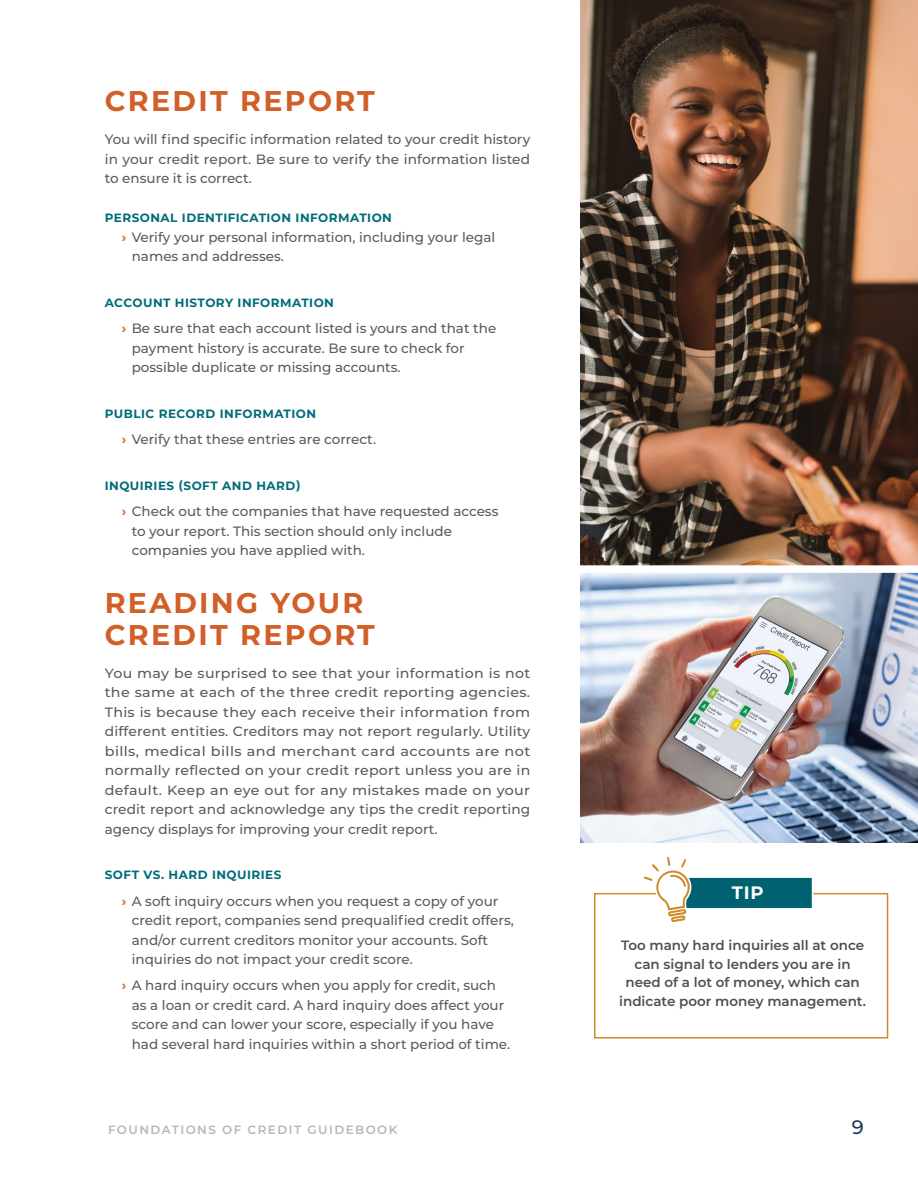
<style>
.page{position:relative;width:918px;height:1188px;background:#fff}
.page>*{position:absolute;margin:0;border:0;box-sizing:border-box;transform-origin:0 0}
.t1{font:700 28.5px/31.5px "Montserrat";letter-spacing:.08em;color:#d15f27}
.t2{font:500 19.5px "Montserrat";color:#203954}
.t3{font:700 18px "Montserrat";color:#fff}
.t4{font:500 13.5px/19.5px "Montserrat";color:#5a5b60}
.t5{font:500 13.5px/19.5px "Montserrat";color:#5a5b60;text-align:justify;scale:1.05 1}
.t6{font:600 13.5px/18.8px "Montserrat";color:#4d5055;text-align:center}
.t7{font:700 12px "Montserrat";letter-spacing:.04em;color:#006c79}
.t8{font:600 12px "Montserrat";letter-spacing:.12em;color:#b8b6b8}
.s1{font-weight:700;color:#d46d35}
</style>
<div class="page">
<div style="left:594px;top:893px;width:294px;height:146px;background:#fff;border:2px solid #cf8a29"></div>
<img style="left:580px;top:0;width:338px;height:842px">
<div style="left:682px;top:876px;width:131px;height:33px;background:#006270;border:2px solid #fff"></div>
<svg style="left:644px;top:857px;width:47px;height:65px"></svg>
<div style="left:572px;top:565px;width:346px;height:8px;background:#fff"></div>
<h1 class="t1" style="left:105px;top:84px;width:272px">CREDIT REPORT</h1>
<p class="t4" style="left:105px;top:129px;width:427px;text-align:justify">You will find specific information related to your credit history in your credit report. Be sure to verify the information listed to ensure it is correct.</p>
<p class="t7" style="left:105px;top:209px;width:289px">PERSONAL IDENTIFICATION INFORMATION</p>
<p class="t4" style="left:132px;top:227px;width:365px;text-indent:-10px"><span class="s1">›</span> Verify your personal information, including your legal names and addresses.</p>
<p class="t7" style="left:105px;top:294px;width:231px">ACCOUNT HISTORY INFORMATION</p>
<p class="t4" style="left:132px;top:318px;width:366px;text-indent:-10px"><span class="s1">›</span> Be sure that each account listed is yours and that the payment history is accurate. Be sure to check for possible duplicate or missing accounts.</p>
<p class="t7" style="left:105px;top:405px;width:213px">PUBLIC RECORD INFORMATION</p>
<p class="t4" style="left:122px;top:429px;width:255px"><span class="s1">›</span> Verify that these entries are correct.</p>
<p class="t7" style="left:105px;top:477px;width:197px">INQUIRIES (SOFT AND HARD)</p>
<p class="t4" style="left:132px;top:501px;width:368px;text-indent:-10px"><span class="s1">›</span> Check out the companies that have requested access to your report. This section should only include companies you have applied with.</p>
<h1 class="t1" style="left:105px;top:586px;width:272px">READING YOUR<br>CREDIT REPORT</h1>
<p class="t5" style="left:105px;top:662px;width:407px">You may be surprised to see that your information is not the same at each of the three credit reporting agencies.<br>This is because they each receive their information from different entities. Creditors may not report regularly. Utility bills, medical bills and merchant card accounts are not normally reflected on your credit report unless you are in default. Keep an eye out for any mistakes made on your credit report and acknowledge any tips the credit reporting agency displays for improving your credit report.</p>
<p class="t7" style="left:105px;top:866px;width:178px">SOFT VS. HARD INQUIRIES</p>
<p class="t4" style="left:132px;top:890px;width:384px;text-indent:-10px"><span class="s1">›</span> A soft inquiry occurs when you request a copy of your credit report, companies send prequalified credit offers, and/or current creditors monitor your accounts. Soft inquiries do not impact your credit score.</p>
<p class="t4" style="left:132px;top:975px;width:379px;text-indent:-10px"><span class="s1">›</span> A hard inquiry occurs when you apply for credit, such as a loan or credit card. A hard inquiry does affect your score and can lower your score, especially if you have had several hard inquiries within a short period of time.</p>
<h3 class="t3" style="left:732px;top:880px;width:33px">TIP</h3>
<p class="t6" style="left:619px;top:935px;width:248px">Too many hard inquiries all at once can signal to lenders you are in need of a lot of money, which can indicate poor money management.</p>
<p class="t8" style="left:108px;top:1121px;width:291px">FOUNDATIONS OF CREDIT GUIDEBOOK</p>
<h2 class="t2" style="left:852px;top:1113px;width:14px">9</h2>
</div>
